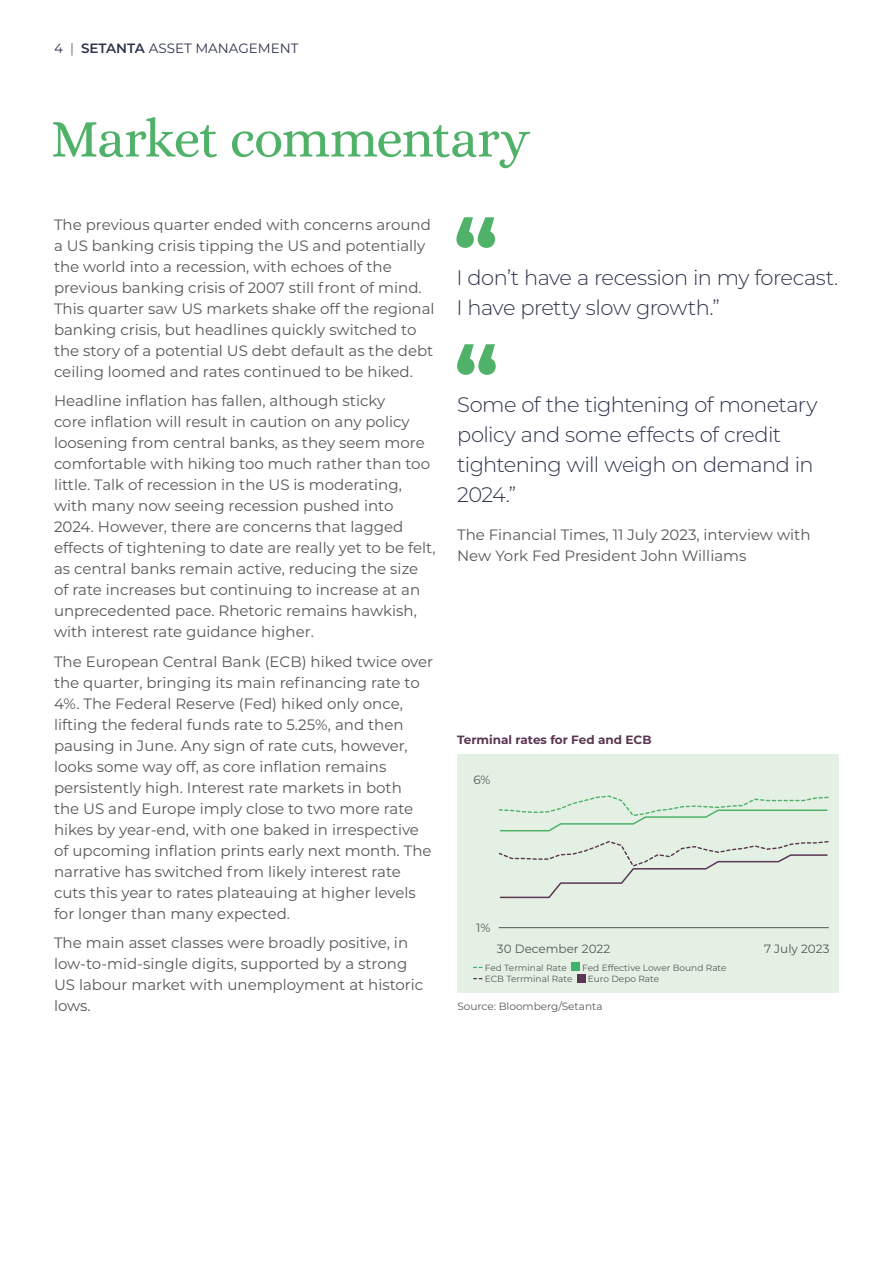
<style>
.page{position:relative;width:893px;height:1263px;background:#fff}
.page>*{position:absolute;margin:0;border:0;box-sizing:border-box;transform-origin:0 0}
.t1{font:54px "Alice";letter-spacing:-.03em;color:#4fb268}
.t2{font:300 21px/30px "Montserrat";letter-spacing:-.025em;color:#2e334c}
.t3{font:15px/21px "Montserrat";color:#575756}
.t4{font:13.5px "Montserrat";color:#2e334c}
.t5{font:12px "Montserrat";color:#575756}
.t6{font:700 12px "Montserrat";color:#593652}
.t7{font:10.5px "Montserrat";color:#575756}
.t8{font:9px "Montserrat";color:#575756}
.s1{font-weight:300}
.s2{font-weight:600}
</style>
<div class="page">
<svg style="left:456px;top:217px;width:39px;height:31px"></svg>
<svg style="left:457px;top:344px;width:39px;height:31px"></svg>
<div style="left:457px;top:754px;width:382px;height:238px;background:#e4f0e3"></div>
<div style="left:571px;top:963px;width:9px;height:8px;background:#44b070"></div>
<div style="left:577px;top:974px;width:9px;height:8px;background:#593652"></div>
<hr style="left:499px;top:927px;width:330px;height:1px;background:#575756">
<svg style="left:499px;top:841px;width:330px;height:58px"></svg>
<svg style="left:499px;top:795px;width:330px;height:37px"></svg>
<p class="t4" style="left:54px;top:39px;width:246px">4 <span class="s1">|</span> <span class="s2">SETANTA</span> ASSET MANAGEMENT</p>
<h1 class="t1" style="left:51px;top:111px;width:481px">Market commentary</h1>
<p class="t3" style="left:54px;top:213px;width:382px">The previous quarter ended with concerns around a US banking crisis tipping the US and potentially the world into a recession, with echoes of the previous banking crisis of 2007 still front of mind.<br>This quarter saw US markets shake off the regional banking crisis, but headlines quickly switched to the story of a potential US debt default as the debt ceiling loomed and rates continued to be hiked.</p>
<p class="t3" style="left:54px;top:390px;width:383px">Headline inflation has fallen, although sticky<br>core inflation will result in caution on any policy loosening from central banks, as they seem more comfortable with hiking too much rather than too little. Talk of recession in the US is moderating, with many now seeing recession pushed into 2024. However, there are concerns that lagged effects of tightening to date are really yet to be felt, as central banks remain active, reducing the size of rate increases but continuing to increase at an unprecedented pace. Rhetoric remains hawkish, with interest rate guidance higher.</p>
<p class="t3" style="left:54px;top:650px;width:381px">The European Central Bank (ECB) hiked twice over the quarter, bringing its main refinancing rate to 4%. The Federal Reserve (Fed) hiked only once, lifting the federal funds rate to 5.25%, and then pausing in June. Any sign of rate cuts, however, looks some way off, as core inflation remains persistently high. Interest rate markets in both<br>the US and Europe imply close to two more rate hikes by year-end, with one baked in irrespective of upcoming inflation prints early next month. The narrative has switched from likely interest rate cuts this year to rates plateauing at higher levels for longer than many expected.</p>
<p class="t3" style="left:54px;top:932px;width:371px">The main asset classes were broadly positive, in low-to-mid-single digits, supported by a strong US labour market with unemployment at historic lows.</p>
<h2 class="t2" style="left:456px;top:262px;width:383px">I don’t have a recession in my forecast.<br>I have pretty slow growth.”</h2>
<h2 class="t2" style="left:457px;top:389px;width:362px">Some of the tightening of monetary policy and some effects of credit tightening will weigh on demand in<br>2024.”</h2>
<p class="t3" style="left:457px;top:524px;width:355px">The Financial Times, 11 July 2023, interview with<br>New York Fed President John Williams</p>
<p class="t6" style="left:457px;top:731px;width:196px">Terminal rates for Fed and ECB</p>
<p class="t5" style="left:474px;top:771px;width:19px">6%</p>
<p class="t5" style="left:476px;top:919px;width:16px">1%</p>
<p class="t5" style="left:497px;top:940px;width:115px">30 December 2022</p>
<p class="t8" style="left:485px;top:962px;width:83px">Fed Terminal Rate</p>
<p class="t8" style="left:582px;top:962px;width:146px">Fed Effective Lower Bound Rate</p>
<p class="t8" style="left:485px;top:973px;width:89px">ECB Terrminal Rate</p>
<p class="t8" style="left:588px;top:973px;width:73px">Euro Depo Rate</p>
<p class="t7" style="left:457px;top:999px;width:147px">Source: Bloomberg/Setanta</p>
<p class="t5" style="left:764px;top:940px;width:67px">7 July 2023</p>
</div>
